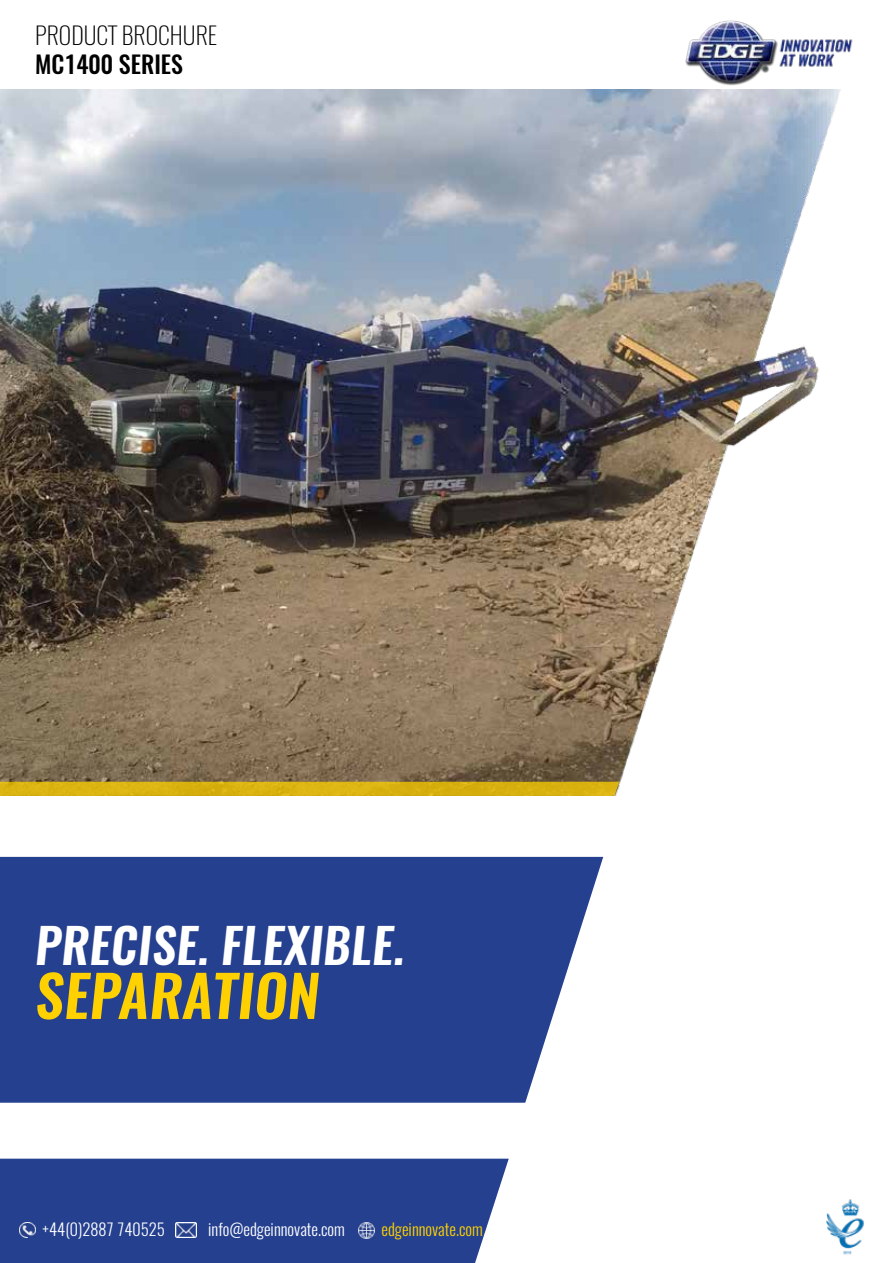
<style>
.page{position:relative;width:893px;height:1263px;background:#fff}
.page>*{position:absolute;margin:0;border:0;box-sizing:border-box;transform-origin:0 0}
.t1{font:italic 600 57px "Oswald";letter-spacing:.01em;color:#ffd100}
.t2{font:italic 600 48.15px "Oswald";letter-spacing:.01em;color:#fff}
.t3{font:200 24px "Oswald";color:#000}
.t4{font:500 24px "Oswald";color:#000}
.t5{font:300 16.65px "Oswald";color:#fff}
.t6{font:300 16.65px "Oswald";color:#ffd100}
</style>
<div class="page">
<div style="left:0;top:857px;width:603px;height:246px;background:#25408f"></div>
<img style="left:0;top:89px;width:841px;height:699px">
<img style="left:685px;top:20px;width:168px;height:66px">
<div style="left:0;top:1159px;width:509px;height:104px;background:#25408f"></div>
<img style="left:20px;top:1222px;width:15px;height:16px">
<img style="left:359px;top:1222px;width:16px;height:16px">
<img style="left:175px;top:1222px;width:22px;height:15px">
<img style="left:826px;top:1199px;width:38px;height:56px">
<svg style="left:0;top:782px;width:619px;height:14px;background:#d9b211"></svg>
<h3 class="t3" style="left:35px;top:20px;width:184px">PRODUCT BROCHURE</h3>
<h3 class="t4" style="left:35px;top:48px;width:149px">MC1400 SERIES</h3>
<h2 class="t2" style="left:35px;top:912px;width:371px">PRECISE. FLEXIBLE.</h2>
<h1 class="t1" style="left:35px;top:956px;width:285px">SEPARATION</h1>
<p class="t5" style="left:43px;top:1218px;width:124px">+44(0)2887 740525</p>
<p class="t5" style="left:208px;top:1218px;width:138px">info@edgeinnovate.com</p>
<p class="t6" style="left:381px;top:1218px;width:103px">edgeinnovate.com</p>
</div>
